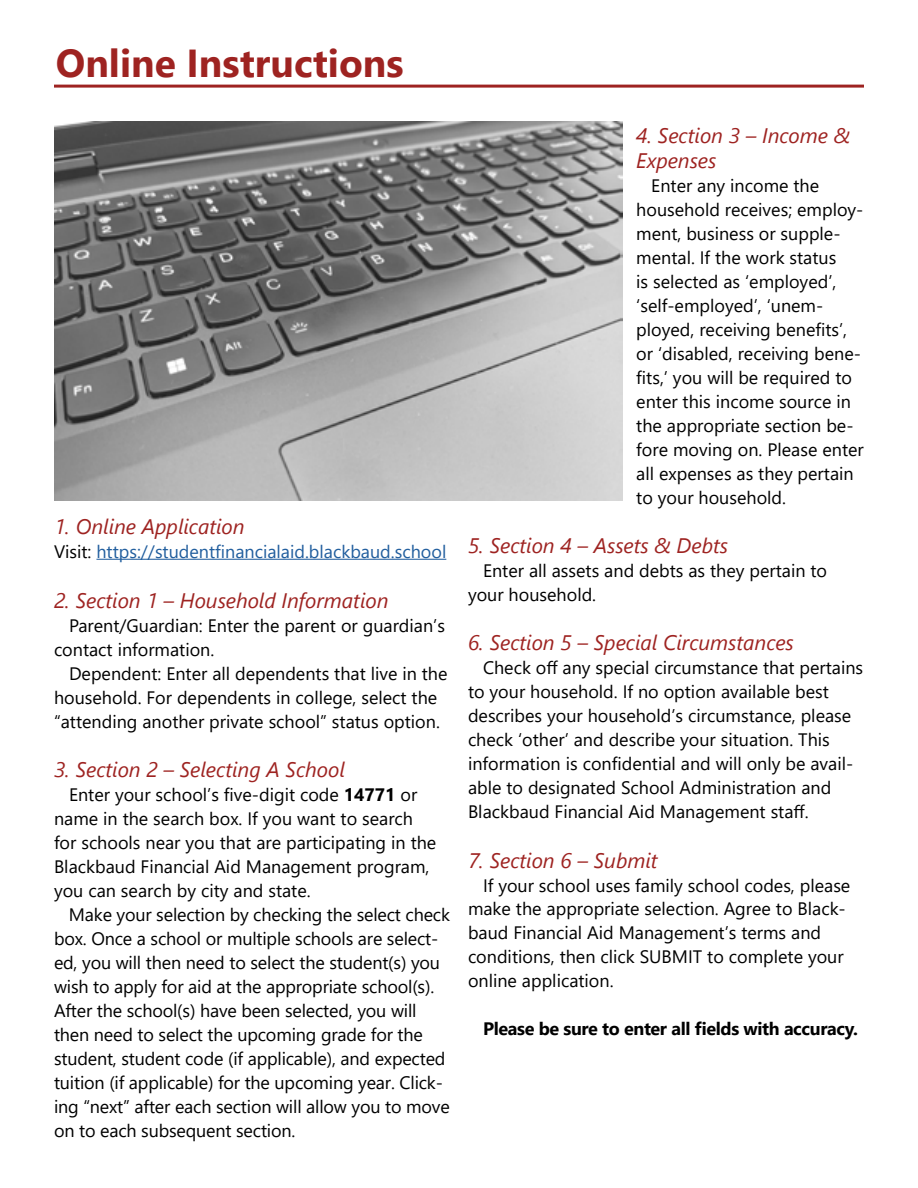
<style>
.page{position:relative;width:918px;height:1188px;background:#fff}
.page>*{position:absolute;margin:0;border:0;box-sizing:border-box;transform-origin:0 0}
.t1{font:700 39px "Segoe UI";color:#9e2321}
.t2{font:italic 21px/25.2px "Segoe UI";color:#9e2321}
.t3{font:18px/24px "Segoe UI";color:#000}
.t4{font:18px "Segoe UI";color:#215e9e}
.t5{font:700 18px "Segoe UI";letter-spacing:-.02em;color:#000}
.s1{color:#000}
.s2{font-weight:700}
</style>
<div class="page">
<hr style="left:96px;top:559px;width:350px;height:1px;background:#215e9e">
<hr style="left:54px;top:85px;width:810px;height:3px;background:#9e2321">
<img style="left:54px;top:122px;width:569px;height:379px">
<h1 class="t1" style="left:56px;top:26px;width:349px">Online Instructions</h1>
<p class="t2" style="left:54px;top:510px;width:192px">1. Online Application</p>
<p class="t4" style="left:54px;top:534px;width:394px"><span class="s1">Visit:</span> https://studentfinancialaid.blackbaud.school</p>
<p class="t2" style="left:54px;top:585px;width:336px">2. Section 1 – Household Information</p>
<p class="t3" style="left:54px;top:612px;width:393px;text-indent:15px">Parent/Guardian: Enter the parent or guardian’s contact information.</p>
<p class="t3" style="left:54px;top:660px;width:395px;text-indent:15px">Dependent: Enter all dependents that live in the household. For dependents in college, select the “attending another private school” status option.</p>
<p class="t2" style="left:54px;top:754px;width:292px">3. Section 2 – Selecting A School</p>
<p class="t3" style="left:54px;top:781px;width:384px;text-indent:15px">Enter your school’s five-digit code <span class="s2">14771</span> or name in the search box. If you want to search for schools near you that are participating in the Blackbaud Financial Aid Management program, you can search by city and state.</p>
<p class="t3" style="left:54px;top:901px;width:398px;text-indent:15px">Make your selection by checking the select check box. Once a school or multiple schools are select&shy;ed, you will then need to select the student(s) you wish to apply for aid at the appropriate school(s).<br>After the school(s) have been selected, you will then need to select the upcoming grade for the student, student code (if applicable), and expected tuition (if applicable) for the upcoming year. Click&shy;ing “next” after each section will allow you to move on to each subsequent section.</p>
<p class="t2" style="left:636px;top:119px;width:215px">4. Section 3 – Income &amp;<br>Expenses</p>
<p class="t3" style="left:636px;top:172px;width:229px;text-indent:15px">Enter any income the household receives; employ&shy;ment, business or supple&shy;mental. If the work status<br>is selected as ‘employed’, ‘self-employed’, ‘unem&shy;ployed, receiving benefits’, or ‘disabled, receiving bene&shy;fits,’ you will be required to enter this income source in the appropriate section be&shy;fore moving on. Please enter all expenses as they pertain to your household.</p>
<p class="t2" style="left:468px;top:530px;width:262px">5. Section 4 – Assets &amp; Debts</p>
<p class="t3" style="left:468px;top:557px;width:361px;text-indent:15px">Enter all assets and debts as they pertain to your household.</p>
<p class="t2" style="left:468px;top:627px;width:327px">6. Section 5 – Special Circumstances</p>
<p class="t3" style="left:468px;top:654px;width:397px;text-indent:15px">Check off any special circumstance that pertains to your household. If no option available best describes your household’s circumstance, please check ‘other’ and describe your situation. This information is confidential and will only be avail&shy;able to designated School Administration and Blackbaud Financial Aid Management staff.</p>
<p class="t2" style="left:468px;top:844px;width:191px">7. Section 6 – Submit</p>
<p class="t3" style="left:468px;top:872px;width:384px;text-indent:15px">If your school uses family school codes, please make the appropriate selection. Agree to Black&shy;baud Financial Aid Management’s terms and conditions, then click SUBMIT to complete your online application.</p>
<p class="t5" style="left:483px;top:1012px;width:377px">Please be sure to enter all fields with accuracy.</p>
</div>
